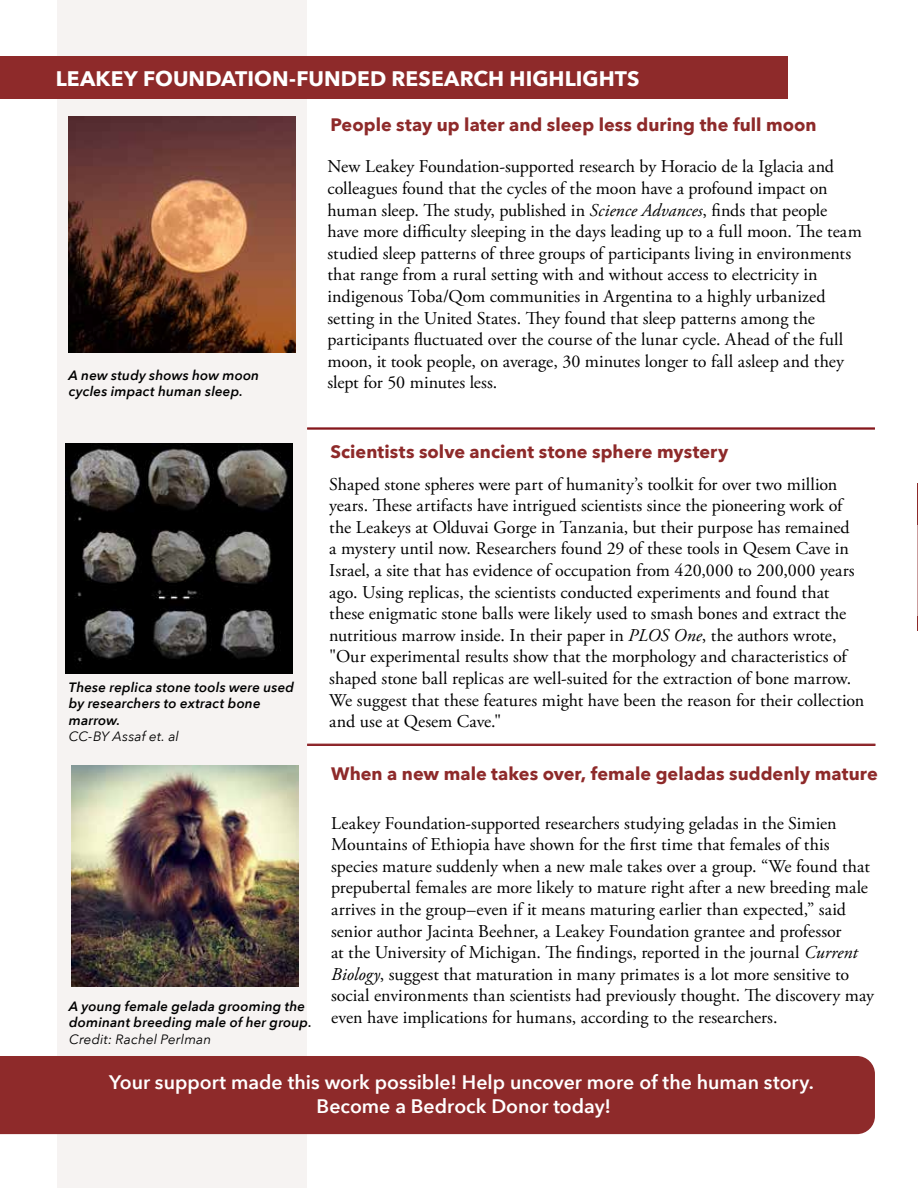
<style>
.page{position:relative;width:918px;height:1188px;background:#fff}
.page>*{position:absolute;margin:0;border:0;box-sizing:border-box;transform-origin:0 0}
.t1{font:700 21px "Avenir Next";letter-spacing:.005em;color:#fff}
.t2{font:600 19.5px/23.4px "Avenir Next";color:#fff;text-align:center}
.t3{font:18px/21.6px "Adobe Garamond Pro";color:#000}
.t4{font:700 18px "Avenir Next";letter-spacing:.005em;color:#8e2a2a}
.t5{font:italic 600 13.5px/16.2px "Avenir Next";letter-spacing:.015em;color:#000}
.t6{font:italic 13.5px "Avenir Next";letter-spacing:.01em;color:#000}
.s1{font-style:italic}
</style>
<div class="page">
<div style="left:57px;top:0;width:250px;height:1188px;background:#f6f3f2"></div>
<img style="left:69px;top:116px;width:227px;height:237px">
<img style="left:66px;top:444px;width:227px;height:230px">
<hr style="left:307px;top:428px;width:568px;height:1px;background:#85161b">
<hr style="left:307px;top:429px;width:568px;height:1px;background:#85161b">
<div style="left:0;top:57px;width:787px;height:42px;background:#8e2a2a"></div>
<hr style="left:307px;top:744px;width:568px;height:1px;background:#85161b">
<hr style="left:307px;top:745px;width:568px;height:1px;background:#85161b">
<div style="left:0;top:1056px;width:875px;height:78px;background:#8e2a2a"></div>
<img style="left:72px;top:766px;width:227px;height:221px">
<hr style="left:917px;top:483px;width:1px;height:148px;background:#8e2a2a">
<svg style="left:917px;top:525px;width:1px;height:91px"></svg>
<p class="t1" style="left:56px;top:60px;width:585px">LEAKEY FOUNDATION-FUNDED RESEARCH HIGHLIGHTS</p>
<p class="t5" style="left:69px;top:367px;width:192px">A new study shows how moon cycles impact human sleep.</p>
<p class="t4" style="left:330px;top:109px;width:488px">People stay up later and sleep less during the full moon</p>
<p class="t3" style="left:327px;top:156px;width:536px">New Leakey Foundation-supported research by Horacio de la Iglacia and colleagues found that the cycles of the moon have a profound impact on human sleep. The study, published in <span class="s1">Science Advances</span>, finds that people have more difficulty sleeping in the days leading up to a full moon. The team studied sleep patterns of three groups of participants living in environments that range from a rural setting with and without access to electricity in indigenous Toba/Qom communities in Argentina to a highly urbanized setting in the United States. They found that sleep patterns among the participants fluctuated over the course of the lunar cycle. Ahead of the full moon, it took people, on average, 30 minutes longer to fall asleep and they slept for 50 minutes less.</p>
<p class="t5" style="left:69px;top:679px;width:227px">These replica stone tools were used by researchers to extract bone marrow.</p>
<p class="t6" style="left:69px;top:725px;width:112px">CC-BY Assaf et. al</p>
<p class="t5" style="left:69px;top:998px;width:244px">A young female gelada grooming the dominant breeding male of her group.</p>
<p class="t6" style="left:69px;top:1027px;width:144px">Credit: Rachel Perlman</p>
<p class="t4" style="left:330px;top:436px;width:399px">Scientists solve ancient stone sphere mystery</p>
<p class="t3" style="left:329px;top:474px;width:537px">Shaped stone spheres were part of humanity’s toolkit for over two million years. These artifacts have intrigued scientists since the pioneering work of the Leakeys at Olduvai Gorge in Tanzania, but their purpose has remained<br>a mystery until now. Researchers found 29 of these tools in Qesem Cave in Israel, a site that has evidence of occupation from 420,000 to 200,000 years ago. Using replicas, the scientists conducted experiments and found that these enigmatic stone balls were likely used to smash bones and extract the nutritious marrow inside. In their paper in <span class="s1">PLOS One</span>, the authors wrote, "Our experimental results show that the morphology and characteristics of shaped stone ball replicas are well-suited for the extraction of bone marrow.<br>We suggest that these features might have been the reason for their collection and use at Qesem Cave."</p>
<p class="t4" style="left:331px;top:758px;width:548px">When a new male takes over, female geladas suddenly mature</p>
<p class="t3" style="left:331px;top:813px;width:544px">Leakey Foundation-supported researchers studying geladas in the Simien Mountains of Ethiopia have shown for the first time that females of this species mature suddenly when a new male takes over a group. “We found that prepubertal females are more likely to mature right after a new breeding male arrives in the group–even if it means maturing earlier than expected,” said senior author Jacinta Beehner, a Leakey Foundation grantee and professor<br>at the University of Michigan. The findings, reported in the journal <span class="s1">Current Biology</span>, suggest that maturation in many primates is a lot more sensitive to social environments than scientists had previously thought. The discovery may even have implications for humans, according to the researchers.</p>
<p class="t2" style="left:109px;top:1070px;width:706px">Your support made this work possible! Help uncover more of the human story.<br>Become a Bedrock Donor today!</p>
</div>
